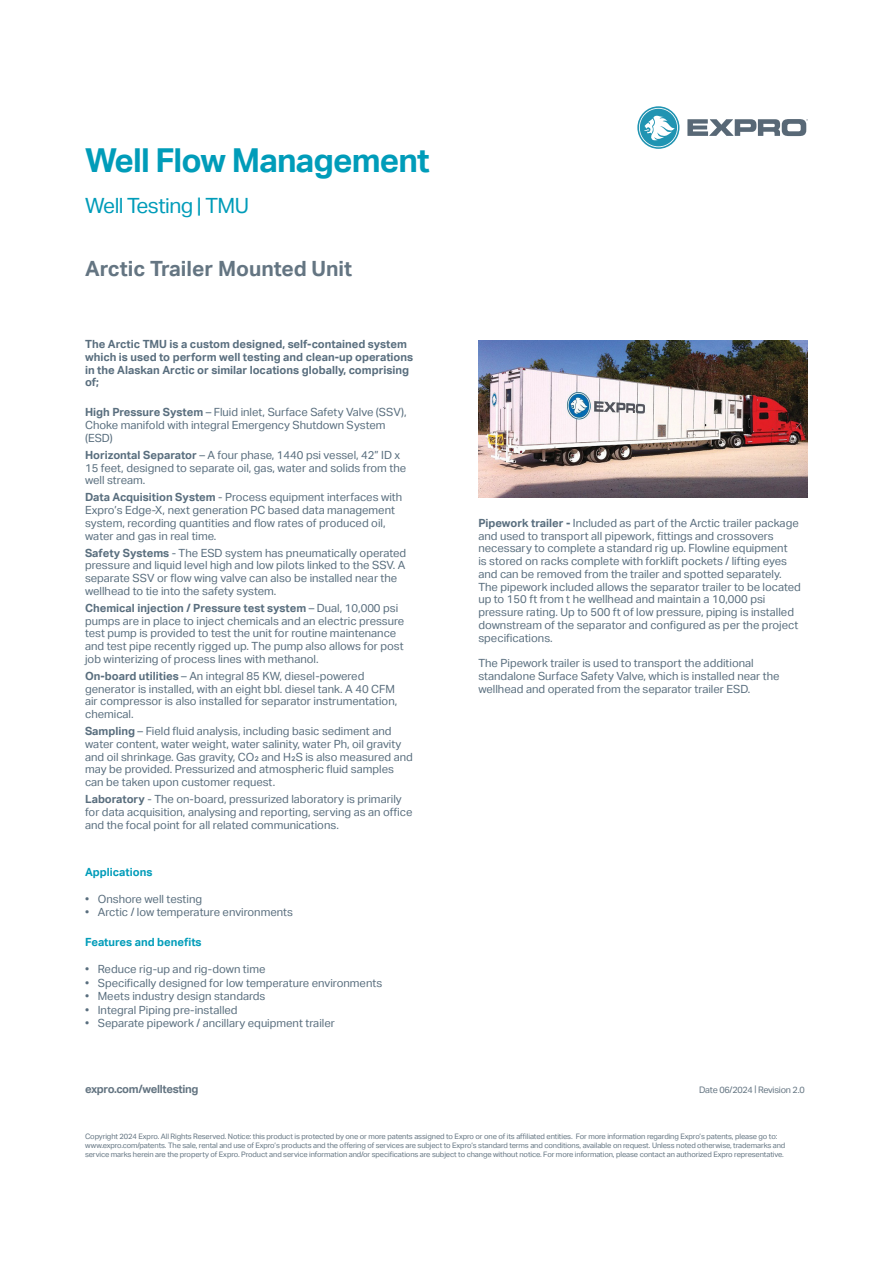
<style>
.page{position:relative;width:893px;height:1263px;background:#fff}
.page>*{position:absolute;margin:0;border:0;box-sizing:border-box;transform-origin:0 0}
.t1{font:700 33px "Aktiv Grotesk";letter-spacing:-.025em;color:#009cb9}
.t2{font:700 21px "Aktiv Grotesk";color:#647582}
.t3{font:21px "Aktiv Grotesk";letter-spacing:-.025em;color:#009cb9}
.t4{font:11.25px/12.8px "Aktiv Grotesk";color:#596e7e}
.t5{font:700 11.25px/12.8px "Aktiv Grotesk";color:#596e7e}
.t6{font:700 11.25px "Aktiv Grotesk";color:#009cb9}
.t7{font:700 11.25px "Aktiv Grotesk";letter-spacing:-.025em;color:#647582}
.t8{font:9px "Aktiv Grotesk";letter-spacing:-.025em;color:#647582}
.t9{font:7.5px/9px "Aktiv Grotesk";letter-spacing:-.015em;color:#647582}
.s1{font-weight:700}
</style>
<div class="page">
<svg style="left:637px;top:106px;width:42px;height:43px"></svg>
<svg style="left:687px;top:119px;width:121px;height:17px"></svg>
<img style="left:478px;top:340px;width:330px;height:157px">
<p class="t1" style="left:85px;top:142px;width:346px">Well Flow Management</p>
<p class="t3" style="left:85px;top:193px;width:165px">Well Testing | TMU</p>
<p class="t2" style="left:85px;top:257px;width:269px">Arctic Trailer Mounted Unit</p>
<p class="t5" style="left:85px;top:338px;width:330px">The Arctic TMU is a custom designed, self-contained system which is used to perform well testing and clean-up operations in the Alaskan Arctic or similar locations globally, comprising of;</p>
<p class="t4" style="left:85px;top:406px;width:323px"><span class="s1">High Pressure System</span> – Fluid inlet, Surface Safety Valve (SSV),<br>Choke manifold with integral Emergency Shutdown System (ESD)</p>
<p class="t4" style="left:85px;top:448px;width:323px"><span class="s1">Horizontal Separator</span> – A four phase, 1440 psi vessel, 42” ID x<br>15 feet, designed to separate oil, gas, water and solids from the well stream.</p>
<p class="t4" style="left:85px;top:491px;width:319px"><span class="s1">Data Acquisition System</span> - Process equipment interfaces with Expro’s Edge-X, next generation PC based data management system, recording quantities and flow rates of produced oil, water and gas in real time.</p>
<p class="t4" style="left:85px;top:546px;width:323px"><span class="s1">Safety Systems</span> - The ESD system has pneumatically operated pressure and liquid level high and low pilots linked to the SSV. A separate SSV or flow wing valve can also be installed near the wellhead to tie into the safety system.</p>
<p class="t4" style="left:85px;top:601px;width:321px"><span class="s1">Chemical injection / Pressure test system</span> – Dual, 10,000 psi pumps are in place to inject chemicals and an electric pressure test pump is provided to test the unit for routine maintenance and test pipe recently rigged up. The pump also allows for post job winterizing of process lines with methanol.</p>
<p class="t4" style="left:85px;top:669px;width:314px"><span class="s1">On-board utilities</span> – An integral 85 KW, diesel-powered generator is installed, with an eight bbl. diesel tank. A 40 CFM air compressor is also installed for separator instrumentation, chemical.</p>
<p class="t4" style="left:85px;top:725px;width:329px"><span class="s1">Sampling</span> – Field fluid analysis, including basic sediment and water content, water weight, water salinity, water Ph, oil gravity and oil shrinkage. Gas gravity, CO₂ and H₂S is also measured and may be provided. Pressurized and atmospheric fluid samples can be taken upon customer request.</p>
<p class="t4" style="left:85px;top:793px;width:329px"><span class="s1">Laboratory</span> - The on-board, pressurized laboratory is primarily for data acquisition, analysing and reporting, serving as an office and the focal point for all related communications.</p>
<p class="t6" style="left:85px;top:865px;width:69px">Applications</p>
<p class="t4" style="left:85px;top:892px;width:119px">• Onshore well testing</p>
<p class="t4" style="left:85px;top:906px;width:209px">• Arctic / low temperature environments</p>
<p class="t6" style="left:85px;top:936px;width:118px">Features and benefits</p>
<p class="t4" style="left:85px;top:963px;width:182px">• Reduce rig-up and rig-down time</p>
<p class="t4" style="left:85px;top:976px;width:299px">• Specifically designed for low temperature environments</p>
<p class="t4" style="left:85px;top:990px;width:182px">• Meets industry design standards</p>
<p class="t4" style="left:85px;top:1003px;width:154px">• Integral Piping pre-installed</p>
<p class="t4" style="left:85px;top:1017px;width:251px">• Separate pipework / ancillary equipment trailer</p>
<p class="t4" style="left:478px;top:517px;width:324px"><span class="s1">Pipework trailer -</span> Included as part of the Arctic trailer package and used to transport all pipework, fittings and crossovers necessary to complete a standard rig up. Flowline equipment<br>is stored on racks complete with forklift pockets / lifting eyes and can be removed from the trailer and spotted separately.<br>The pipework included allows the separator trailer to be located up to 150 ft from t he wellhead and maintain a 10,000 psi pressure rating. Up to 500 ft of low pressure, piping is installed downstream of the separator and configured as per the project specifications.</p>
<p class="t4" style="left:478px;top:657px;width:303px">The Pipework trailer is used to transport the additional standalone Surface Safety Valve, which is installed near the wellhead and operated from the separator trailer ESD.</p>
<p class="t7" style="left:85px;top:1082px;width:115px">expro.com/welltesting</p>
<p class="t8" style="left:699px;top:1084px;width:107px">Date 06/2024 | Revision 2.0</p>
<p class="t9" style="left:85px;top:1131px;width:702px">Copyright 2024 Expro. All Rights Reserved. Notice: this product is protected by one or more patents assigned to Expro or one of its affiliated entities. For more information regarding Expro’s patents, please go to: www.expro.com/patents. The sale, rental and use of Expro’s products and the offering of services are subject to Expro’s standard terms and conditions, available on request. Unless noted otherwise, trademarks and service marks herein are the property of Expro. Product and service information and/or specifications are subject to change without notice. For more information, please contact an authorized Expro representative.</p>
</div>
